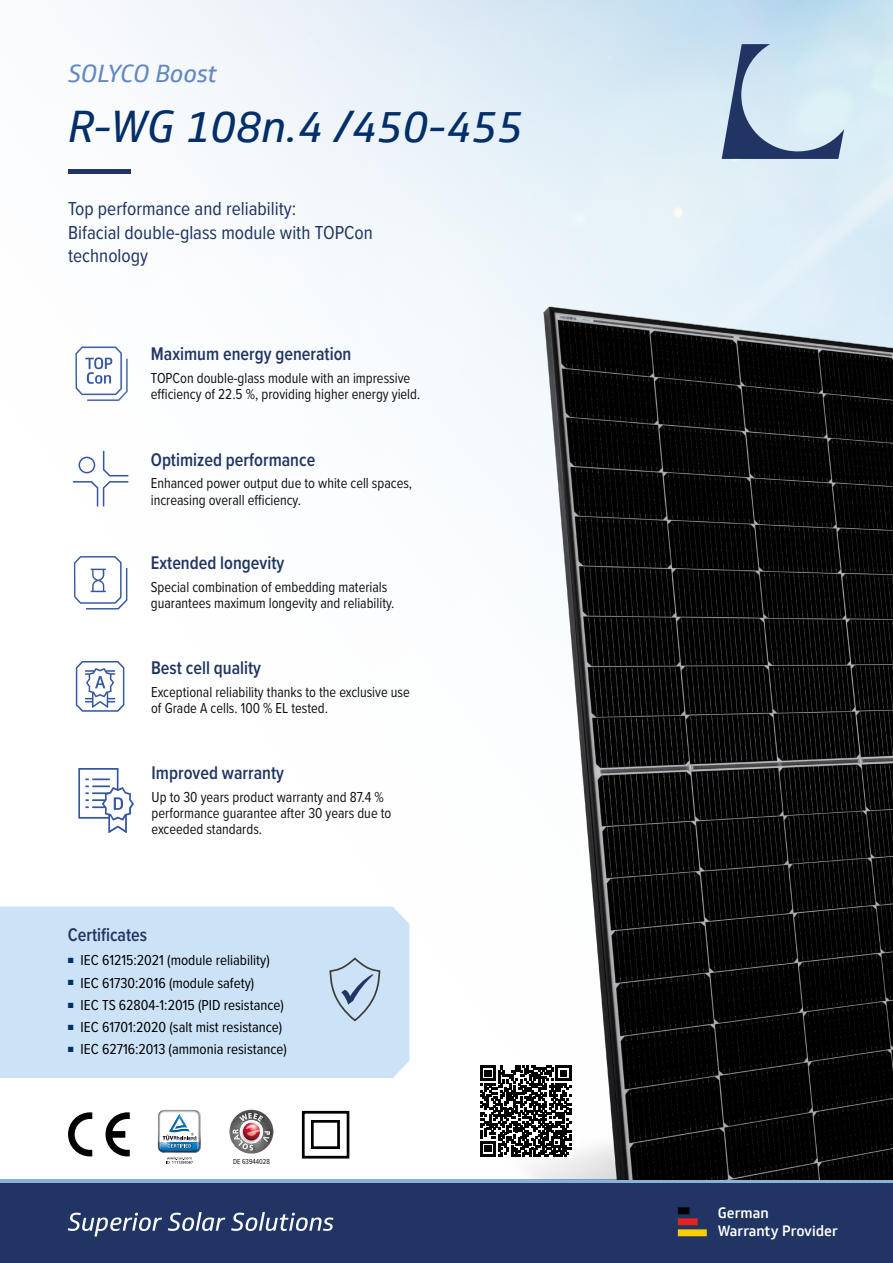
<style>
.page{position:relative;width:893px;height:1263px;background:#fff}
.page>*{position:absolute;margin:0;border:0;box-sizing:border-box;transform-origin:0 0}
.Titel{font:italic 43.5px "Soleto";color:#022f6a}
.Subtitel{font:italic 24px "Soleto";letter-spacing:-.01em;color:#6388c2}
.Leadin{font:19.5px/23.4px "Proxima Nova Cond";color:#203563}
.Header_USP{font:600 19.05px "Proxima Nova Cond";color:#203563;scale:.96 1}
.Text_USP{font:15px/16.4px "Proxima Nova Cond";color:#121313;scale:.96 1}
.t1{font:15px "Proxima Nova Cond";color:#000}
.t2{font:500 14.7px/18.6px "Soleto";color:#fff;scale:.96 1}
.Header_USP-2{font:7.5px "Proxima Nova Cond";color:#121313;scale:.96 1}
.s1{font-family:"Proxima Nova";font-size:9px;color:#022f6a}
</style>
<div class="page">
<img style="left:68px;top:0;width:825px;height:1157px">
<div style="left:0;top:1183px;width:893px;height:80px;background:#203563"></div>
<svg style="left:722px;top:44px;width:122px;height:115px;background:#aac0d3"></svg>
<svg style="left:68px;top:1212px;width:94px;height:24px"></svg>
<svg style="left:168px;top:1212px;width:57px;height:19px"></svg>
<svg style="left:231px;top:1212px;width:102px;height:19px"></svg>
<hr style="left:0;top:1179px;width:893px;height:4px;background:#88b2da">
<div style="left:678px;top:1207px;width:11px;height:7px;background:#000"></div>
<div style="left:678px;top:1218px;width:20px;height:7px;background:#e52321"></div>
<div style="left:678px;top:1229px;width:29px;height:7px;background:#fecb04"></div>
<img style="left:508px;top:291px;width:385px;height:888px">
<hr style="left:68px;top:169px;width:62px;height:4px;background:#203563">
<svg style="left:479px;top:1064px;width:94px;height:94px"></svg>
<svg style="left:480px;top:1065px;width:91px;height:91px"></svg>
<div style="left:0;top:906px;width:409px;height:172px;background:#cbe2f7"></div>
<svg style="left:329px;top:957px;width:51px;height:66px;background:#b5cade"></svg>
<svg style="left:76px;top:661px;width:48px;height:51px"></svg>
<svg style="left:75px;top:347px;width:53px;height:54px"></svg>
<svg style="left:74px;top:556px;width:53px;height:53px"></svg>
<svg style="left:73px;top:451px;width:55px;height:55px"></svg>
<svg style="left:78px;top:768px;width:56px;height:65px"></svg>
<svg style="left:68px;top:1112px;width:24px;height:44px"></svg>
<svg style="left:105px;top:1112px;width:25px;height:44px"></svg>
<svg style="left:301px;top:1111px;width:50px;height:48px"></svg>
<div style="left:156px;top:1108px;width:47px;height:58px;background:#fff"></div>
<svg style="left:157px;top:1110px;width:44px;height:54px"></svg>
<img style="left:229px;top:1124px;width:26px;height:30px">
<img style="left:231px;top:1109px;width:44px;height:44px">
<img style="left:231px;top:1110px;width:42px;height:43px">
<img style="left:240px;top:1122px;width:23px;height:21px">
<img style="left:241px;top:1122px;width:19px;height:21px">
<img style="left:243px;top:1123px;width:17px;height:17px;border-radius:9px">
<svg style="left:239px;top:1113px;width:24px;height:9px"></svg>
<svg style="left:263px;top:1131px;width:7px;height:11px"></svg>
<svg style="left:233px;top:1129px;width:20px;height:21px"></svg>
<p class="Subtitel" style="left:68px;top:59px;width:151px">SOLYCO Boost</p>
<p class="Titel" style="left:68px;top:100px;width:456px">R-WG 108n.4 /450-455</p>
<p class="Leadin" style="left:68px;top:196px;width:306px">Top performance and reliability:<br>Bifacial double-glass module with TOPCon technology</p>
<p class="Header_USP" style="left:151px;top:340px;width:210px">Maximum energy generation</p>
<p class="Text_USP" style="left:151px;top:369px;width:282px">TOPCon double-glass module with an impressive efficiency of 22.5 %, providing higher energy yield.</p>
<p class="Header_USP" style="left:151px;top:445px;width:173px">Optimized performance</p>
<p class="Text_USP" style="left:151px;top:474px;width:274px">Enhanced power output due to white cell spaces, increasing overall efficiency.</p>
<p class="Header_USP" style="left:151px;top:549px;width:141px">Extended longevity</p>
<p class="Text_USP" style="left:151px;top:578px;width:255px">Special combination of embedding materials guarantees maximum longevity and reliability.</p>
<p class="Header_USP" style="left:151px;top:654px;width:116px">Best cell quality</p>
<p class="Text_USP" style="left:151px;top:683px;width:271px">Exceptional reliability thanks to the exclusive use of Grade A cells. 100 % EL tested.</p>
<p class="Header_USP" style="left:152px;top:759px;width:139px">Improved warranty</p>
<p class="Text_USP" style="left:152px;top:788px;width:251px">Up to 30 years product warranty and 87.4 % performance guarantee after 30 years due to exceeded standards.</p>
<p class="Header_USP" style="left:68px;top:921px;width:84px">Certificates</p>
<p class="t1" style="left:68px;top:949px;width:203px"><span class="s1">■</span> IEC 61215:2021 (module reliability)</p>
<p class="t1" style="left:68px;top:972px;width:188px"><span class="s1">■</span> IEC 61730:2016 (module safety)</p>
<p class="t1" style="left:68px;top:994px;width:218px"><span class="s1">■</span> IEC TS 62804-1:2015 (PID resistance)</p>
<p class="t1" style="left:68px;top:1016px;width:216px"><span class="s1">■</span> IEC 61701:2020 (salt mist resistance)</p>
<p class="t1" style="left:68px;top:1038px;width:221px"><span class="s1">■</span> IEC 62716:2013 (ammonia resistance)</p>
<p class="Header_USP-2" style="left:233px;top:1156px;width:40px">DE 63944028</p>
<p class="t2" style="left:718px;top:1203px;width:127px">German<br>Warranty Provider</p>
</div>
